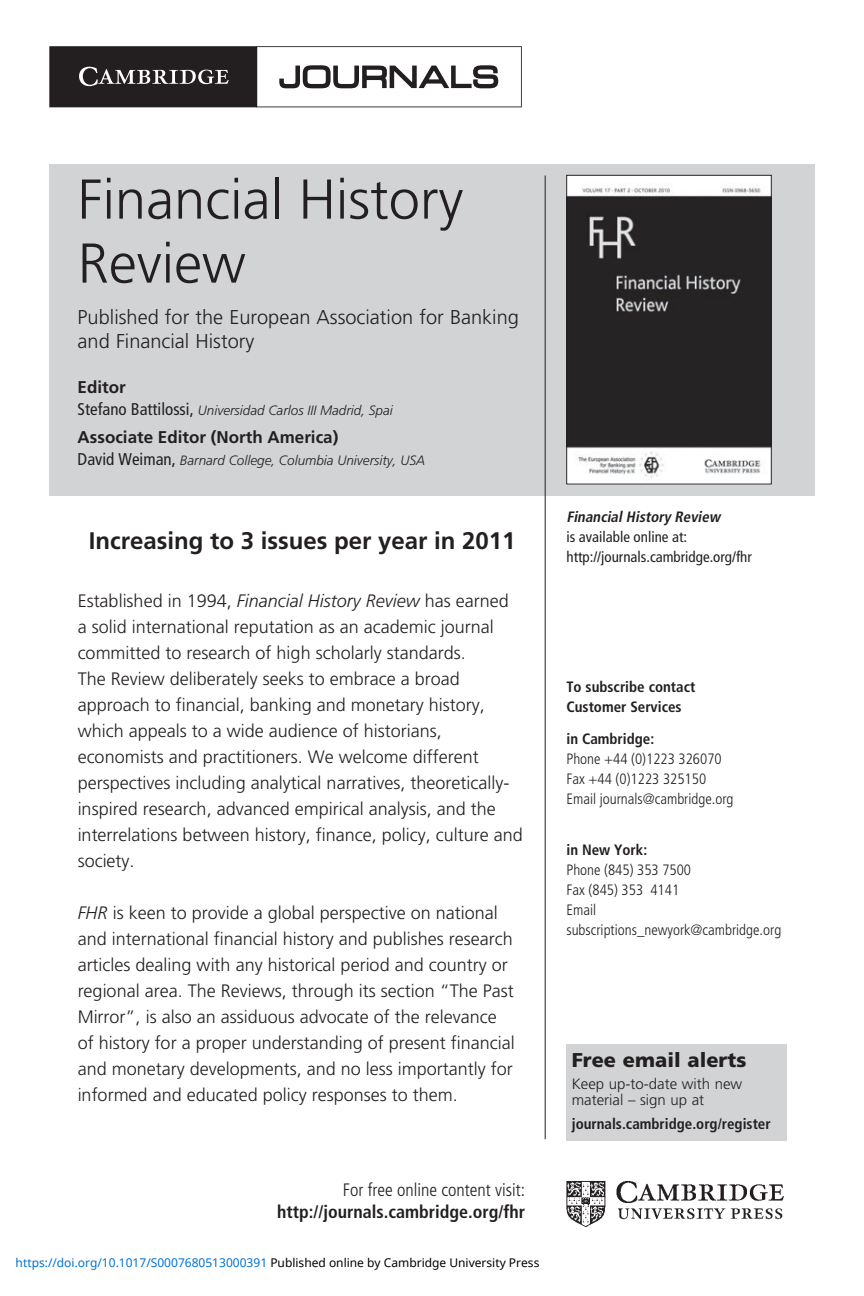
<style>
.page{position:relative;width:864px;height:1296px;background:#fff}
.page>*{position:absolute;margin:0;border:0;box-sizing:border-box;transform-origin:0 0}
.t1{font:300 56px/64px "Frutiger LT Std";color:#231f20}
.t2{font:700 24px "Frutiger LT Std";color:#231f20}
.t3{font:300 20px/24px "Frutiger LT Std";color:#231f20}
.t4{font:900 20px "Frutiger LT Std";color:#231f20}
.t5{font:300 18px/26px "Frutiger LT Std";color:#231f20}
.t6{font:700 condensed 18px "Frutiger LT Std";color:#231f20}
.t7{font:300 condensed 18px "Frutiger LT Std";color:#231f20}
.t8{font:700 17px "Frutiger LT Std";color:#231f20}
.t9{font:300 condensed 15px/20px "Frutiger LT Std";color:#231f20}
.t10{font:700 condensed 15px/20px "Frutiger LT Std";color:#231f20}
.t11{font:condensed 15px/20px "Frutiger LT Std";color:#231f20}
.t12{font:300 15px/16px "Frutiger LT Std";color:#231f20}
.t13{font:italic 700 condensed 15px "Frutiger LT Std";color:#231f20}
.t14{font:italic 300 13.6px "Frutiger LT Std";color:#231f20}
.t15{font:12px "Noto Sans";color:#0172cf}
.s1{font-weight:400;font-style:normal;font-stretch:condensed;font-size:17px}
.s2{font-style:italic}
.s3{color:#000}
</style>
<div class="page">
<div style="left:49px;top:164px;width:766px;height:332px;background:#d1d3d4"></div>
<img style="left:566px;top:1181px;width:218px;height:46px">
<hr style="left:545px;top:175px;width:1px;height:964px;background:#231f20">
<svg style="left:49px;top:46px;width:473px;height:61px"></svg>
<img style="left:568px;top:177px;width:202px;height:305px">
<div style="left:566px;top:175px;width:206px;height:309px;border:1px solid #231f20"></div>
<div style="left:566px;top:1044px;width:220px;height:96px;background:#d1d3d4"></div>
<h1 class="t1" style="left:78px;top:170px;width:387px">Financial History<br>Review</h1>
<p class="t3" style="left:78px;top:306px;width:443px">Published for the European Association for Banking and Financial History</p>
<p class="t8" style="left:78px;top:378px;width:50px">Editor</p>
<p class="t14" style="left:78px;top:403px;width:317px"><span class="s1">Stefano Battilossi,</span> Universidad Carlos III Madrid, Spai</p>
<p class="t8" style="left:78px;top:428px;width:262px">Associate Editor (North America)</p>
<p class="t14" style="left:78px;top:453px;width:349px"><span class="s1">David Weiman,</span> Barnard College, Columbia University, USA</p>
<h2 class="t2" style="left:89px;top:529px;width:428px">Increasing to 3 issues per year in 2011</h2>
<p class="t5" style="left:78px;top:588px;width:447px">Established in 1994, <span class="s2">Financial History Review</span> has earned<br>a solid international reputation as an academic journal committed to research of high scholarly standards.<br>The Review deliberately seeks to embrace a broad approach to financial, banking and monetary history, which appeals to a wide audience of historians, economists and practitioners. We welcome different perspectives including analytical narratives, theoretically&shy;inspired research, advanced empirical analysis, and the interrelations between history, finance, policy, culture and society.</p>
<p class="t5" style="left:78px;top:900px;width:439px"><span class="s2">FHR</span> is keen to provide a global perspective on national and international financial history and publishes research articles dealing with any historical period and country or regional area. The Reviews, through its section “The Past Mirror”, is also an assiduous advocate of the relevance of history for a proper understanding of present financial and monetary developments, and no less importantly for informed and educated policy responses to them.</p>
<p class="t7" style="left:343px;top:1181px;width:184px">For free online content visit:</p>
<p class="t6" style="left:277px;top:1203px;width:250px">http://journals.cambridge.org/fhr</p>
<p class="t15" style="left:16px;top:1255px;width:525px">https://doi.org/10.1017/S0007680513000391 <span class="s3">Published online by Cambridge University Press</span></p>
<p class="t13" style="left:566px;top:510px;width:158px">Financial History Review</p>
<p class="t11" style="left:566px;top:528px;width:187px">is available online at: http://journals.cambridge.org/fhr</p>
<p class="t10" style="left:566px;top:678px;width:130px">To subscribe contact<br>Customer Services</p>
<p class="t10" style="left:566px;top:729px;width:89px">in Cambridge:</p>
<p class="t9" style="left:566px;top:749px;width:169px">Phone +44 (0)1223 326070<br>Fax +44 (0)1223 325150<br>Email journals@cambridge.org</p>
<p class="t10" style="left:566px;top:841px;width:82px">in New York:</p>
<p class="t9" style="left:566px;top:861px;width:216px">Phone (845) 353 7500<br>Fax (845) 353 4141<br>Email subscriptions_newyork@cambridge.org</p>
<p class="t4" style="left:572px;top:1049px;width:176px">Free email alerts</p>
<p class="t12" style="left:572px;top:1077px;width:172px">Keep up-to-date with new material – sign up at</p>
<p class="t10" style="left:572px;top:1115px;width:200px">journals.cambridge.org/register</p>
</div>
